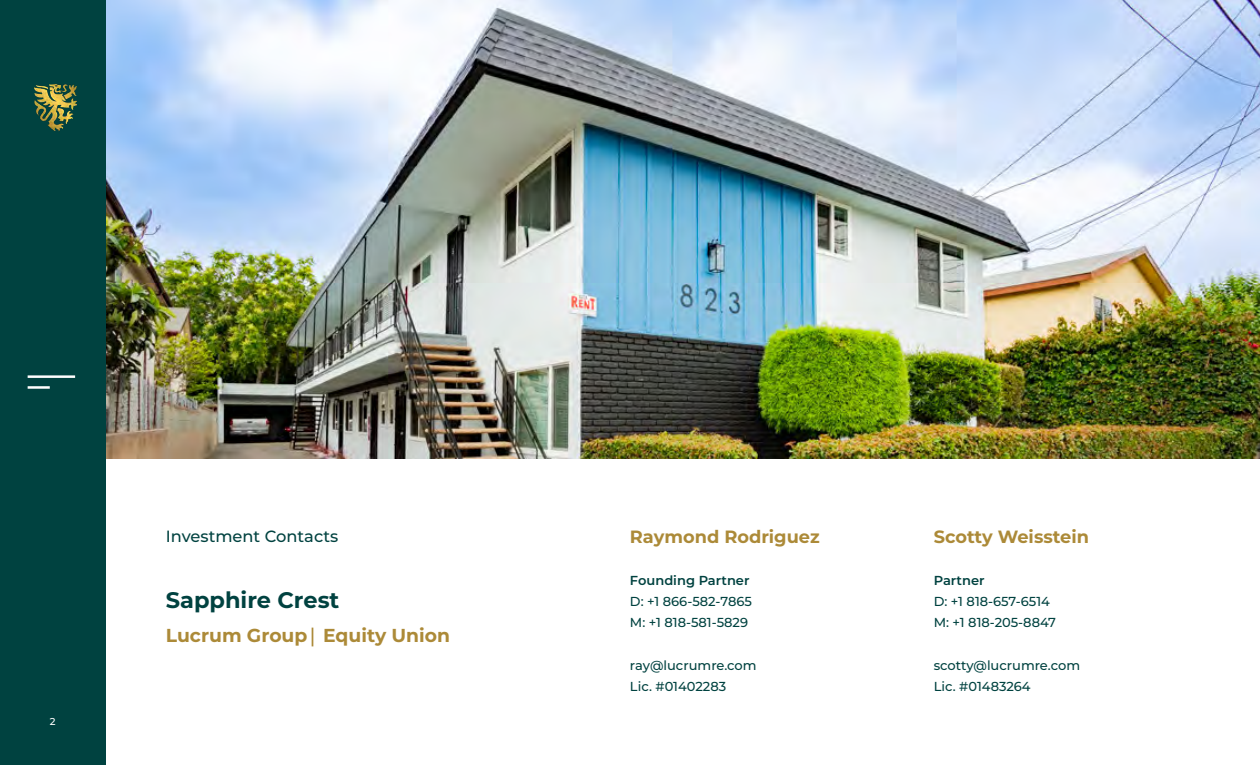
<style>
.page{position:relative;width:1260px;height:765px;background:#fff}
.page>*{position:absolute;margin:0;border:0;box-sizing:border-box;transform-origin:0 0}
.t1{font:700 22.5px "Montserrat";color:#004240}
.t2{font:700 18.75px "Montserrat";color:#ac8a38}
.t3{font:700 17.75px "Montserrat";color:#ac8a38}
.t4{font:500 16.25px "Montserrat";color:#004240}
.t5{font:500 13px "Montserrat";color:#004240}
.t6{font:600 13px "Montserrat";color:#004240}
.t7{font:500 10px "Montserrat";color:#fff}
.s1{font-family:"Open Sans";font-weight:600}
</style>
<div class="page">
<img style="left:106px;top:0;width:1154px;height:458px">
<div style="left:0;top:0;width:106px;height:765px;background:#004240"></div>
<hr style="left:28px;top:375px;width:47px;height:3px;background:#fff">
<hr style="left:28px;top:386px;width:22px;height:3px;background:#fff">
<img style="left:34px;top:84px;width:42px;height:48px">
<p class="t7" style="left:50px;top:714px;width:7px">2</p>
<p class="t4" style="left:166px;top:525px;width:174px">Investment Contacts</p>
<p class="t1" style="left:166px;top:584px;width:175px">Sapphire Crest</p>
<p class="t2" style="left:166px;top:621px;width:286px">Lucrum Group<span class="s1">|</span> Equity Union</p>
<p class="t3" style="left:630px;top:524px;width:191px">Raymond Rodriguez</p>
<p class="t3" style="left:934px;top:524px;width:157px">Scotty Weisstein</p>
<p class="t6" style="left:934px;top:571px;width:52px">Partner</p>
<p class="t5" style="left:934px;top:592px;width:118px">D: +1 818-657-6514</p>
<p class="t5" style="left:934px;top:614px;width:124px">M: +1 818-205-8847</p>
<p class="t5" style="left:934px;top:656px;width:148px">scotty@lucrumre.com</p>
<p class="t5" style="left:934px;top:677px;width:98px">Lic. #01483264</p>
<p class="t6" style="left:630px;top:571px;width:121px">Founding Partner</p>
<p class="t5" style="left:630px;top:592px;width:123px">D: +1 866-582-7865</p>
<p class="t5" style="left:630px;top:614px;width:120px">M: +1 818-581-5829</p>
<p class="t5" style="left:630px;top:656px;width:128px">ray@lucrumre.com</p>
<p class="t5" style="left:630px;top:677px;width:98px">Lic. #01402283</p>
</div>
